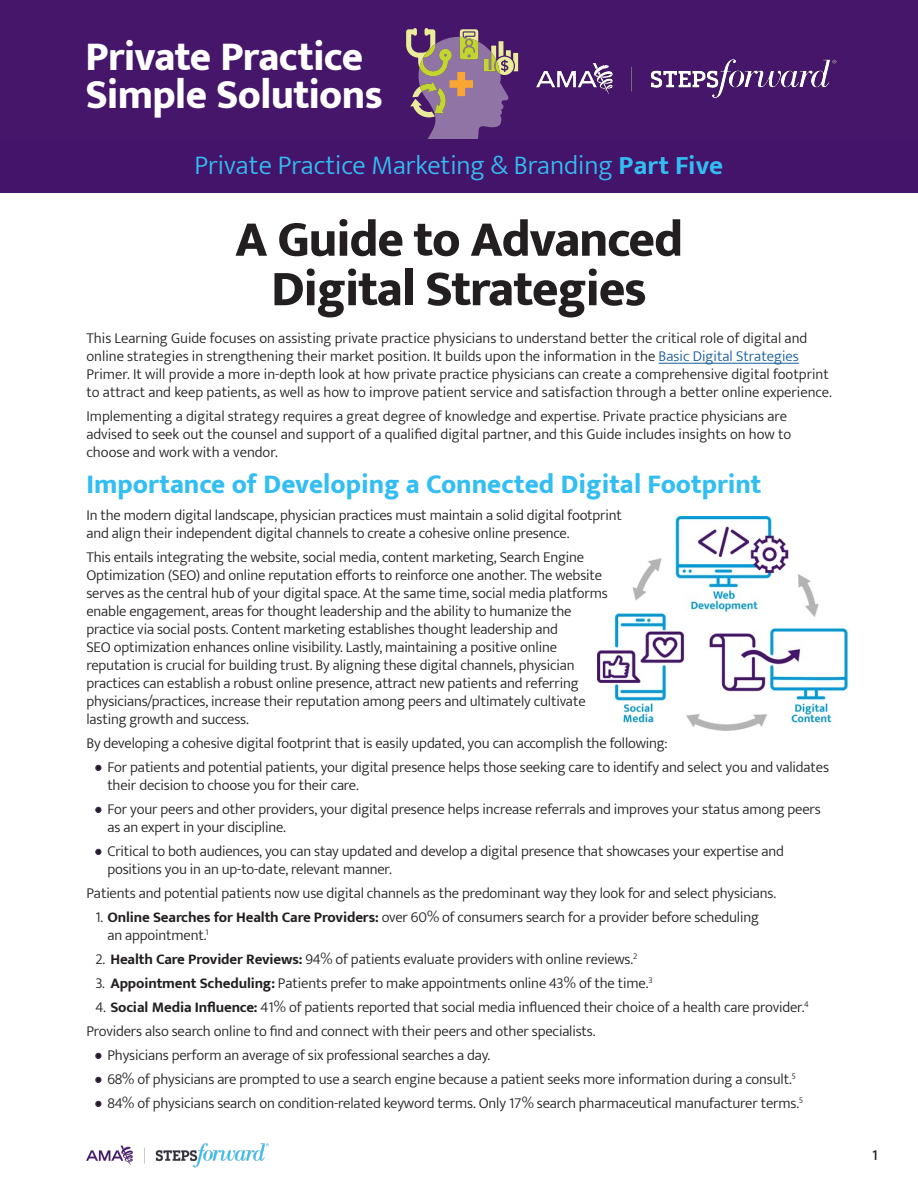
<style>
.page{position:relative;width:918px;height:1188px;background:#fff}
.page>*{position:absolute;margin:0;border:0;box-sizing:border-box;transform-origin:0 0}
.t1{font:800 51px "Mukta";letter-spacing:-.025em;color:#231f20}
.t2{font:800 40.95px/37.7px "Mukta";letter-spacing:-.02em;color:#fff}
.t3{font:800 27px "Mukta";color:#32bef2}
.t4{font:300 27px "Mukta";color:#32bef2}
.t5{font:300 15px/18px "Mukta";letter-spacing:-.01em;color:#231f20}
.t6{font:500 15px "Mukta";color:#231f20}
.s1{font-weight:700}
.s2{color:#175d9e}
</style>
<div class="page">
<img style="left:598px;top:516px;width:251px;height:214px">
<div style="left:0;top:0;width:918px;height:150px;background:#46166b"></div>
<svg style="left:406px;top:28px;width:112px;height:111px"></svg>
<img style="left:517px;top:54px;width:320px;height:50px">
<div style="left:0;top:139px;width:918px;height:54px;background:#44146b"></div>
<img style="left:86px;top:1143px;width:183px;height:25px">
<hr style="left:659px;top:363px;width:140px;height:1px;background:#175d9e">
<svg style="left:95px;top:765px;width:6px;height:6px"></svg>
<svg style="left:95px;top:807px;width:6px;height:6px"></svg>
<svg style="left:95px;top:849px;width:6px;height:6px"></svg>
<svg style="left:95px;top:1053px;width:6px;height:6px"></svg>
<svg style="left:95px;top:1077px;width:6px;height:6px"></svg>
<svg style="left:95px;top:1101px;width:6px;height:6px"></svg>
<p class="t2" style="left:86px;top:37px;width:299px">Private Practice<br>Simple Solutions</p>
<p class="t4" style="left:194px;top:149px;width:530px">Private Practice Marketing &amp; Branding <span class="s1">Part Five</span></p>
<p class="t1" style="left:235px;top:208px;width:450px">A Guide to Advanced</p>
<p class="t1" style="left:271px;top:258px;width:377px">Digital Strategies</p>
<p class="t5" style="left:86px;top:329px;width:747px">This Learning Guide focuses on assisting private practice physicians to understand better the critical role of digital and online strategies in strengthening their market position. It builds upon the information in the <span class="s2">Basic Digital Strategies </span>Primer. It will provide a more in-depth look at how private practice physicians can create a comprehensive digital footprint to attract and keep patients, as well as how to improve patient service and satisfaction through a better online experience.</p>
<p class="t5" style="left:86px;top:407px;width:702px">Implementing a digital strategy requires a great degree of knowledge and expertise. Private practice physicians are</p>
<p class="t5" style="left:86px;top:425px;width:706px">advised to seek out the counsel and support of a qualified digital partner, and this Guide includes insights on how to choose and work with a vendor.</p>
<p class="t3" style="left:86px;top:468px;width:676px">Importance of Developing a Connected Digital Footprint</p>
<p class="t5" style="left:86px;top:506px;width:537px">In the modern digital landscape, physician practices must maintain a solid digital footprint</p>
<p class="t5" style="left:86px;top:524px;width:485px">and align their independent digital channels to create a cohesive online presence.</p>
<p class="t5" style="left:86px;top:548px;width:499px">This entails integrating the website, social media, content marketing, Search Engine</p>
<p class="t5" style="left:86px;top:566px;width:517px">Optimization (SEO) and online reputation efforts to reinforce one another. The website</p>
<p class="t5" style="left:86px;top:584px;width:523px">serves as the central hub of your digital space. At the same time, social media platforms</p>
<p class="t5" style="left:86px;top:602px;width:487px">enable engagement, areas for thought leadership and the ability to humanize the</p>
<p class="t5" style="left:86px;top:620px;width:473px">practice via social posts. Content marketing establishes thought leadership and</p>
<p class="t5" style="left:86px;top:638px;width:472px">SEO optimization enhances online visibility. Lastly, maintaining a positive online</p>
<p class="t5" style="left:86px;top:656px;width:490px">reputation is crucial for building trust. By aligning these digital channels, physician</p>
<p class="t5" style="left:86px;top:674px;width:494px">practices can establish a robust online presence, attract new patients and referring</p>
<p class="t5" style="left:86px;top:692px;width:501px">physicians/practices, increase their reputation among peers and ultimately cultivate</p>
<p class="t5" style="left:86px;top:710px;width:164px">lasting growth and success.</p>
<p class="t5" style="left:86px;top:734px;width:583px">By developing a cohesive digital footprint that is easily updated, you can accomplish the following:</p>
<p class="t5" style="left:107px;top:758px;width:723px">For patients and potential patients, your digital presence helps those seeking care to identify and select you and validates</p>
<p class="t5" style="left:107px;top:776px;width:253px">their decision to choose you for their care.</p>
<p class="t5" style="left:107px;top:800px;width:715px">For your peers and other providers, your digital presence helps increase referrals and improves your status among peers</p>
<p class="t5" style="left:107px;top:818px;width:180px">as an expert in your discipline.</p>
<p class="t5" style="left:107px;top:842px;width:678px">Critical to both audiences, you can stay updated and develop a digital presence that showcases your expertise and</p>
<p class="t5" style="left:107px;top:860px;width:286px">positions you in an up-to-date, relevant manner.</p>
<p class="t5" style="left:86px;top:884px;width:691px">Patients and potential patients now use digital channels as the predominant way they look for and select physicians.</p>
<p class="t5" style="left:95px;top:908px;width:665px">1. <span class="s1">Online Searches for Health Care Providers:</span> over 60% of consumers search for a provider before scheduling</p>
<p class="t5" style="left:107px;top:926px;width:103px">an appointment.<sup>1</sup></p>
<p class="t5" style="left:95px;top:950px;width:544px">2. <span class="s1">Health Care Provider Reviews:</span> 94% of patients evaluate providers with online reviews.<sup>2</sup></p>
<p class="t5" style="left:95px;top:974px;width:559px">3. <span class="s1">Appointment Scheduling:</span> Patients prefer to make appointments online 43% of the time.<sup>3</sup></p>
<p class="t5" style="left:95px;top:998px;width:715px">4. <span class="s1">Social Media Influence:</span> 41% of patients reported that social media influenced their choice of a health care provider.<sup>4</sup></p>
<p class="t5" style="left:86px;top:1022px;width:511px">Providers also search online to find and connect with their peers and other specialists.</p>
<p class="t5" style="left:107px;top:1046px;width:384px">Physicians perform an average of six professional searches a day.</p>
<p class="t5" style="left:107px;top:1070px;width:690px">68% of physicians are prompted to use a search engine because a patient seeks more information during a consult.<sup>5</sup></p>
<p class="t5" style="left:107px;top:1094px;width:697px">84% of physicians search on condition-related keyword terms. Only 17% search pharmaceutical manufacturer terms.<sup>5</sup></p>
<p class="t6" style="left:872px;top:1146px;width:7px">1</p>
</div>
